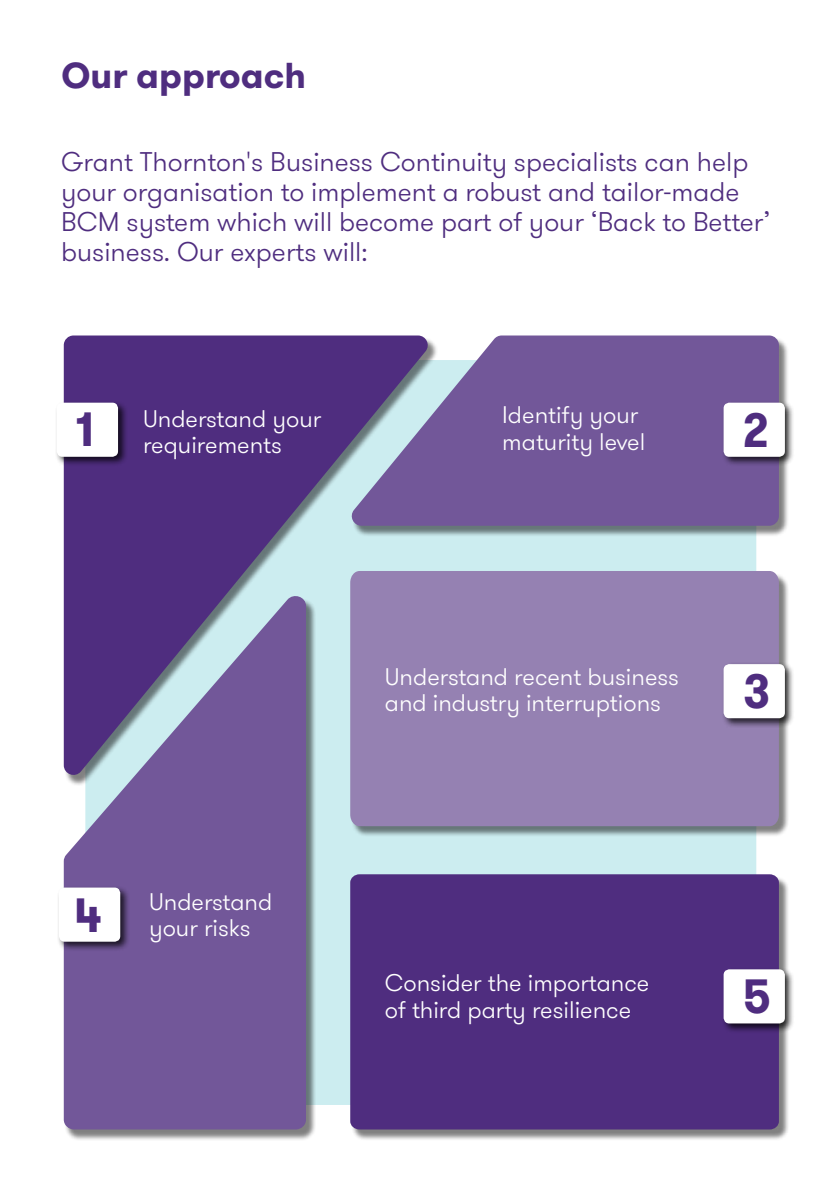
<style>
.page{position:relative;width:840px;height:1191px;background:#fff}
.page>*{position:absolute;margin:0;border:0;box-sizing:border-box;transform-origin:0 0}
.t1{font:700 48px "GT Walsheim Pro";color:#4f2d7f;scale:.93 1}
.t2{font:700 36px "GT Walsheim Pro";color:#4f2d7f}
.t3{font:300 27px/30px "GT Walsheim Pro";color:#4f2d7f}
.t4{font:300 24px/26.4px "GT Walsheim Pro";color:#fff}
</style>
<div class="page">
<div style="left:316px;top:537px;width:439px;height:568px;background:#ccedf0"></div>
<div style="left:352px;top:337px;width:437px;height:200px;background:#000;opacity:.5"></div>
<div style="left:438px;top:335px;width:340px;height:191px;background:#725799"></div>
<svg style="left:64px;top:335px;width:366px;height:443px;background:#6e5e9a"></svg>
<div style="left:65px;top:597px;width:251px;height:543px;background:#000;opacity:.5"></div>
<svg style="left:64px;top:592px;width:242px;height:537px;background:#76609d"></svg>
<div style="left:351px;top:572px;width:437px;height:265px;background:#000;opacity:.5"></div>
<div style="left:350px;top:571px;width:428px;height:255px;background:#9581b2"></div>
<div style="left:351px;top:876px;width:437px;height:264px;background:#000;opacity:.5"></div>
<div style="left:350px;top:874px;width:428px;height:255px;background:#4f2d7f;border-radius:9px"></div>
<div style="left:54px;top:401px;width:74px;height:66px;background:#000;opacity:.75"></div>
<div style="left:57px;top:403px;width:61px;height:54px;background:#fff;border-radius:6px"></div>
<div style="left:720px;top:401px;width:74px;height:66px;background:#000;opacity:.75"></div>
<div style="left:723px;top:403px;width:61px;height:54px;background:#fff;border-radius:6px"></div>
<div style="left:720px;top:662px;width:74px;height:66px;background:#000;opacity:.75"></div>
<div style="left:723px;top:664px;width:61px;height:54px;background:#fff;border-radius:6px"></div>
<div style="left:56px;top:885px;width:74px;height:66px;background:#000;opacity:.75"></div>
<div style="left:59px;top:887px;width:61px;height:54px;background:#fff;border-radius:6px"></div>
<div style="left:720px;top:967px;width:74px;height:66px;background:#000;opacity:.75"></div>
<div style="left:723px;top:969px;width:61px;height:54px;background:#fff;border-radius:6px"></div>
<h2 class="t2" style="left:62px;top:52px;width:246px">Our approach</h2>
<p class="t3" style="left:61px;top:147px;width:710px">Grant Thornton's Business Continuity specialists can help your organisation to implement a robust and tailor-made BCM system which will become part of your ‘Back to Better’ business. Our experts will:</p>
<p class="t4" style="left:76px;top:406px;width:247px;text-indent:67px">Understand your<br><sup>1</sup> requirements</p>
<p class="t4" style="left:502px;top:402px;width:144px">Identify your maturity level</p>
<h1 class="t1" style="left:742px;top:398px;width:29px">2</h1>
<h1 class="t1" style="left:75px;top:884px;width:31px">4</h1>
<p class="t4" style="left:149px;top:888px;width:125px">Understand your risks</p>
<p class="t4" style="left:384px;top:664px;width:296px">Understand recent business and industry interruptions</p>
<h1 class="t1" style="left:743px;top:659px;width:30px">3</h1>
<p class="t4" style="left:384px;top:970px;width:266px">Consider the importance of third party resilience</p>
<h1 class="t1" style="left:742px;top:965px;width:32px">5</h1>
</div>
